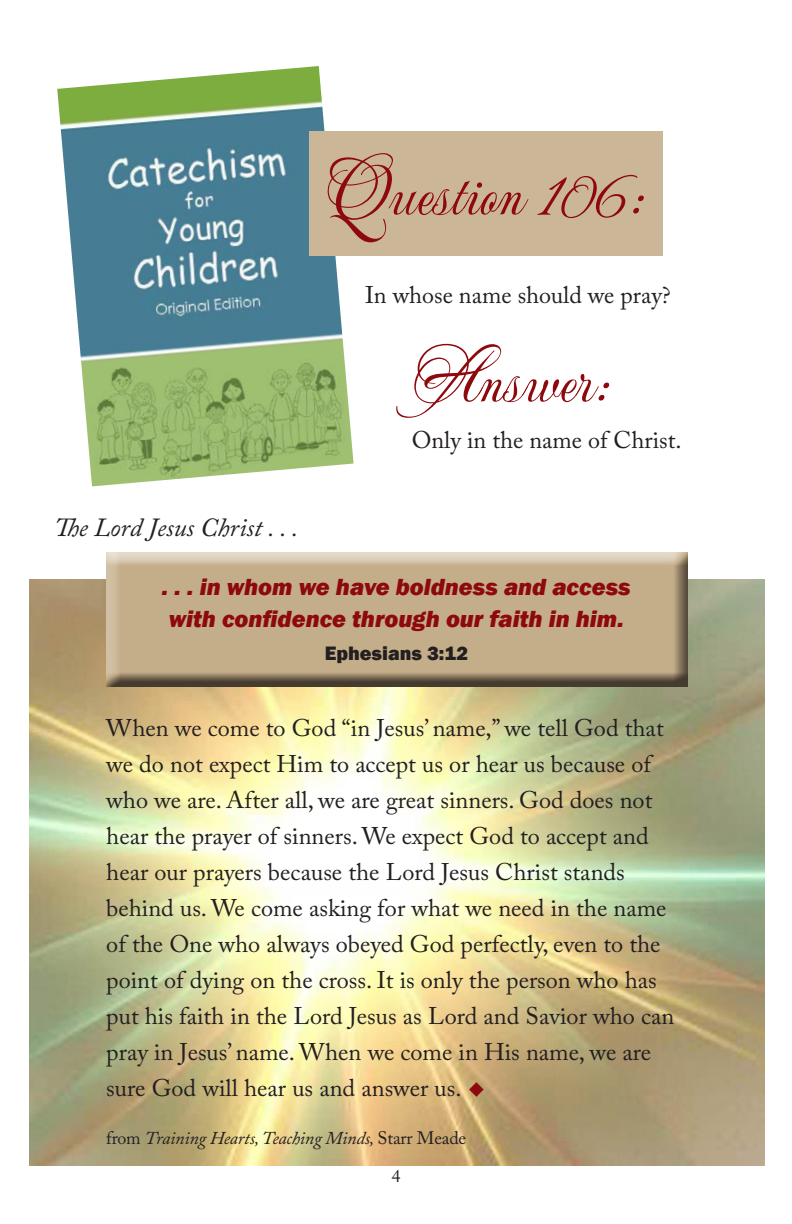
<style>
.page{position:relative;width:792px;height:1224px;background:#fff}
.page>*{position:absolute;margin:0;border:0;box-sizing:border-box;transform-origin:0 0}
.t1{font:72px "Mea Culpa";color:#8d090d}
.t2{font:italic 26px "Adobe Caslon Pro";color:#231f20}
.t3{font:24px/36px "Adobe Caslon Pro";color:#231f20}
.t4{font:italic 800 24px/32px "Franklin Gothic";color:#8d090d}
.t5{font:800 20px "Franklin Gothic";color:#231f20}
.t6{font:italic 18px "Adobe Caslon Pro";letter-spacing:-.01em;color:#231f20}
.t7{font:18px "Adobe Caslon Pro";color:#231f20}
.s1{color:#8d090d}
.s2{font-style:normal}
</style>
<div class="page">
<img style="left:29px;top:580px;width:736px;height:586px">
<img style="left:57px;top:66px;width:297px;height:420px">
<div style="left:309px;top:131px;width:354px;height:124px;background:#cbb698"></div>
<div style="left:98px;top:552px;width:590px;height:135px;background:#231f20;opacity:.75"></div>
<p class="t1" style="left:326px;top:147px;width:320px">Question 106:</p>
<p class="t3" style="left:365px;top:277px;width:307px">In whose name should we pray?</p>
<p class="t1" style="left:412px;top:334px;width:200px">Answer:</p>
<p class="t3" style="left:412px;top:422px;width:271px">Only in the name of Christ.</p>
<p class="t2" style="left:54px;top:512px;width:246px">The Lord Jesus Christ . . .</p>
<p class="t4" style="left:162px;top:571px;width:470px">. . . in whom we have boldness and access with confidence through our faith in him.</p>
<p class="t5" style="left:325px;top:641px;width:145px">Ephesians 3:12</p>
<p class="t3" style="left:106px;top:709px;width:570px">When we come to God “in Jesus’ name,” we tell God that we do not expect Him to accept us or hear us because of who we are. After all, we are great sinners. God does not hear the prayer of sinners. We expect God to accept and hear our prayers because the Lord Jesus Christ stands behind us. We come asking for what we need in the name of the One who always obeyed God perfectly, even to the point of dying on the cross. It is only the person who has put his faith in the Lord Jesus as Lord and Savior who can pray in Jesus’ name. When we come in His name, we are sure God will hear us and answer us. <span class="s1">◆</span></p>
<p class="t6" style="left:106px;top:1127px;width:361px"><span class="s2">from</span> Training Hearts, Teaching Minds, <span class="s2">Starr Meade</span></p>
<p class="t7" style="left:392px;top:1166px;width:10px">4</p>
</div>
